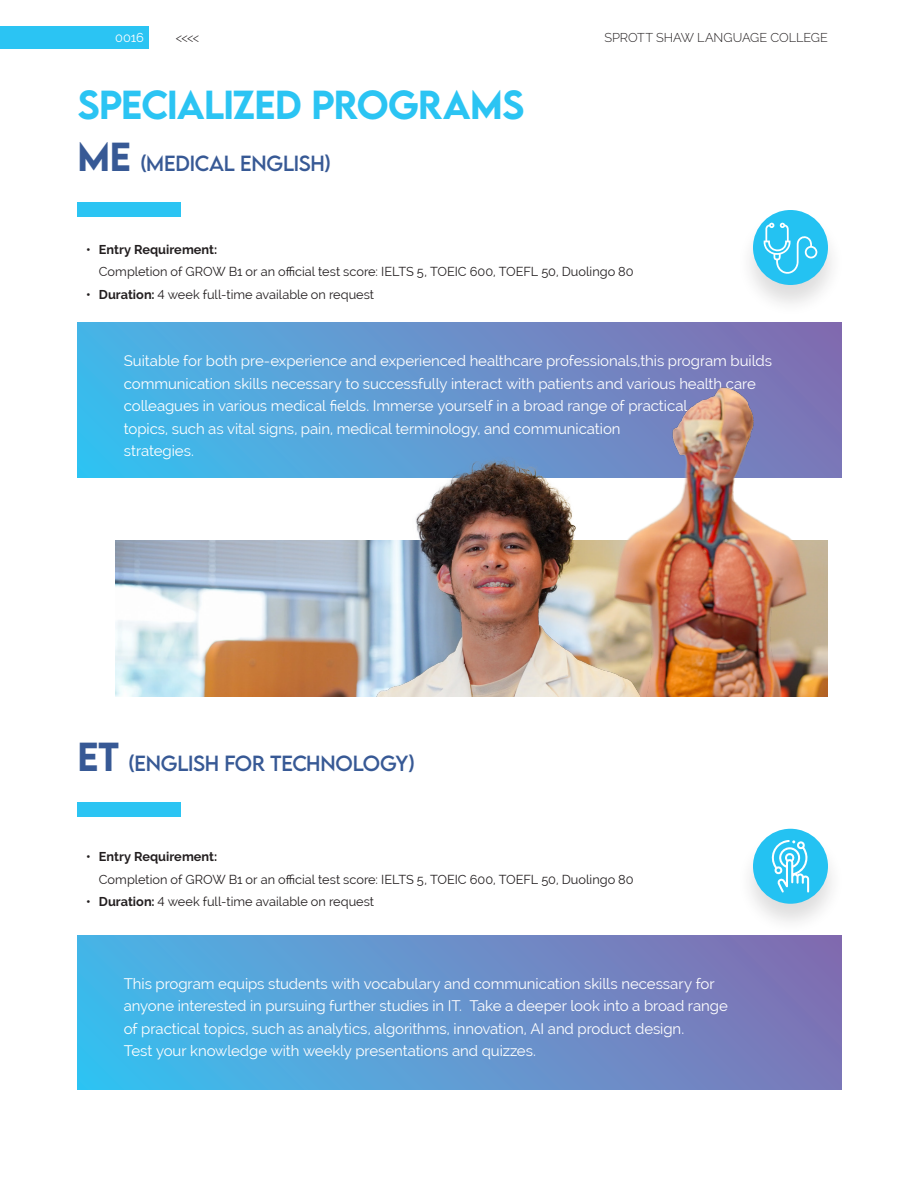
<style>
.page{position:relative;width:918px;height:1188px;background:#fff}
.page>*{position:absolute;margin:0;border:0;box-sizing:border-box;transform-origin:0 0}
.Headline_27_31_Left{font:500 36px "LEMONMILK";letter-spacing:-.025em;color:#2bc4f3}
.Headline_27_31_Left-2{font:19.5px "LEMONMILK";letter-spacing:-.015em;color:#375995}
.Copy_Text_08_14_Full_Length{font:15px/22.5px "Raleway";letter-spacing:-.005em;color:#fff}
.t1{font:12.75px/22.5px "Raleway";color:#231f20}
.t2{font:300 12.75px "Raleway";letter-spacing:-.005em;color:#231f20}
.t3{font:12.75px "Raleway";color:#fff}
.s1{font-weight:500;font-size:36px}
.s2{font-weight:700}
</style>
<div class="page">
<div style="left:0;top:26px;width:149px;height:23px;background:#2bc4f3"></div>
<div style="left:78px;top:935px;width:763px;height:155px;background:linear-gradient(to right,#42bbec,#8470b2)"></div>
<svg style="left:78px;top:322px;width:763px;height:155px;background:#6393cd"></svg>
<div style="left:78px;top:202px;width:103px;height:15px;background:#2bc4f3"></div>
<div style="left:78px;top:802px;width:103px;height:15px;background:#2bc4f3"></div>
<div style="left:737px;top:209px;width:107px;height:107px;background:#231f20;opacity:.15"></div>
<div style="left:753px;top:210px;width:75px;height:75px;background:#24c2f2;border-radius:50%"></div>
<div style="left:737px;top:828px;width:107px;height:107px;background:#231f20;opacity:.15"></div>
<div style="left:753px;top:829px;width:75px;height:75px;background:#24c2f2;border-radius:50%"></div>
<svg style="left:764px;top:222px;width:53px;height:53px"></svg>
<svg style="left:771px;top:840px;width:39px;height:52px"></svg>
<img style="left:116px;top:375px;width:711px;height:321px">
<p class="t3" style="left:115px;top:30px;width:30px">0016</p>
<p class="t2" style="left:176px;top:30px;width:25px">&lt;&lt;&lt;&lt;</p>
<p class="t2" style="left:604px;top:30px;width:225px">SPROTT SHAW LANGUAGE COLLEGE</p>
<p class="Headline_27_31_Left" style="left:78px;top:81px;width:448px">SPECIALIZED PROGRAMS</p>
<p class="Headline_27_31_Left-2" style="left:78px;top:151px;width:254px"><span class="s1">ME</span> (MEDICAL ENGLISH)</p>
<p class="t1" style="left:99px;top:238px;width:537px;text-indent:-13px"><span class="s2">• Entry Requirement:<br></span>Completion of GROW B1 or an official test score: IELTS 5, TOEIC 600, TOEFL 50, Duolingo 80</p>
<p class="t1" style="left:86px;top:283px;width:290px"><span class="s2">• Duration:</span> 4 week full-time available on request</p>
<p class="Copy_Text_08_14_Full_Length" style="left:124px;top:349px;width:650px">Suitable for both pre-experience and experienced healthcare professionals,this program builds communication skills necessary to successfully interact with patients and various health care colleagues in various medical fields. Immerse yourself in a broad range of practical<br>topics, such as vital signs, pain, medical terminology, and communication<br>strategies.</p>
<p class="Headline_27_31_Left-2" style="left:78px;top:751px;width:338px"><span class="s1">ET</span> (ENGLISH FOR TECHNOLOGY)</p>
<p class="t1" style="left:99px;top:845px;width:537px;text-indent:-13px"><span class="s2">• Entry Requirement:<br></span>Completion of GROW B1 or an official test score: IELTS 5, TOEIC 600, TOEFL 50, Duolingo 80</p>
<p class="t1" style="left:86px;top:890px;width:290px"><span class="s2">• Duration:</span> 4 week full-time available on request</p>
<p class="Copy_Text_08_14_Full_Length" style="left:124px;top:972px;width:606px">This program equips students with vocabulary and communication skills necessary for anyone interested in pursuing further studies in IT. Take a deeper look into a broad range of practical topics, such as analytics, algorithms, innovation, AI and product design.<br>Test your knowledge with weekly presentations and quizzes.</p>
</div>
